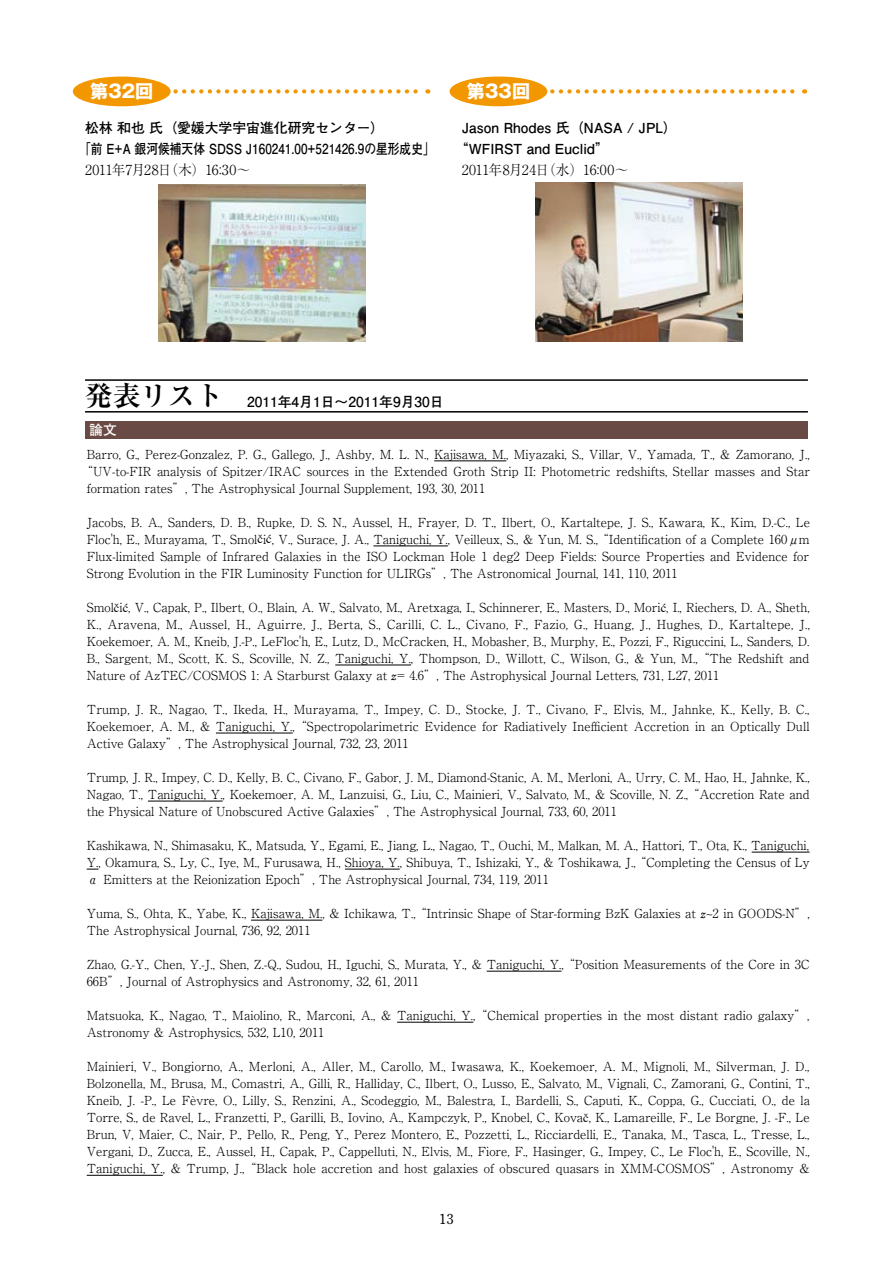
<style>
.page{position:relative;width:893px;height:1263px;background:#fff}
.page>*{position:absolute;margin:0;border:0;box-sizing:border-box;transform-origin:0 0}
.t1{font:700 18px "Gothic MB101 Pro";letter-spacing:-.01em;color:#fff}
.t2{font:700 13.8px/21.3px "Futo Go B101 Pro";color:#000}
.t3{font:300 13.8px "Ryumin Pro";letter-spacing:-.025em;color:#000}
.t4{font:700 13.8px "Futo Min A101 Pro";color:#000}
.t5{font:700 13.8px "Futo Go B101 Pro";color:#fff}
.t6{font:300 12.45px/17px "Ryumin Pro";color:#000;text-align:justify}
.s1{font-family:"Ryumin Pro";font-size:27.6px}
.s2{font-family:"Times";font-weight:400}
.s3{font-family:"Hoefler Text";font-weight:400;font-style:italic}
.s4{font-family:"Koz Min Pro";font-weight:400}
</style>
<div class="page">
<hr style="left:434px;top:460px;width:72px;height:1px;background:#000">
<hr style="left:373px;top:546px;width:75px;height:1px;background:#000">
<hr style="left:335px;top:665px;width:76px;height:1px;background:#000">
<hr style="left:216px;top:733px;width:77px;height:1px;background:#000">
<hr style="left:148px;top:801px;width:75px;height:1px;background:#000">
<hr style="left:752px;top:852px;width:58px;height:1px;background:#000">
<hr style="left:345px;top:869px;width:55px;height:1px;background:#000">
<hr style="left:251px;top:920px;width:71px;height:1px;background:#000">
<hr style="left:487px;top:971px;width:74px;height:1px;background:#000">
<hr style="left:397px;top:1022px;width:76px;height:1px;background:#000">
<hr style="left:87px;top:1175px;width:76px;height:1px;background:#000">
<div style="left:85px;top:421px;width:723px;height:17px;background:#694a44"></div>
<hr style="left:85px;top:379px;width:723px;height:2px;background:#000">
<hr style="left:85px;top:411px;width:723px;height:2px;background:#000">
<svg style="left:173px;top:89px;width:255px;height:5px"></svg>
<svg style="left:547px;top:89px;width:258px;height:5px"></svg>
<div style="left:73px;top:77px;width:98px;height:29px;background:#f39700;border-radius:50%"></div>
<div style="left:450px;top:77px;width:97px;height:29px;background:#f39700;border-radius:50%"></div>
<img style="left:159px;top:184px;width:207px;height:157px">
<img style="left:536px;top:182px;width:206px;height:159px">
<h1 class="t1" style="left:90px;top:76px;width:65px">第32回</h1>
<h1 class="t1" style="left:467px;top:76px;width:65px">第33回</h1>
<p class="t2" style="left:79px;top:115px;width:357px;text-indent:6px">松林 和也 氏（愛媛大学宇宙進化研究センター）<br>「前 E+A 銀河候補天体 SDSS J160241.00+521426.9の星形成史」</p>
<p class="t3" style="left:85px;top:159px;width:167px">2011年7月28日（木）16:30〜</p>
<p class="t2" style="left:455px;top:115px;width:224px;text-indent:7px">Jason Rhodes 氏（NASA / JPL）“WFIRST and Euclid”</p>
<p class="t3" style="left:462px;top:159px;width:168px">2011年8月24日（水）16:00〜</p>
<p class="t2" style="left:85px;top:389px;width:360px"><span class="s1">発表リスト</span> 2011年4月1日～2011年9月30日</p>
<p class="t5" style="left:89px;top:419px;width:29px">論文</p>
<p class="t6" style="left:87px;top:445px;width:724px">Barro, G., Perez-Gonzalez, P. G., Gallego, J., Ashby, M. L. N., Kajisawa, M., Miyazaki, S., Villar, V., Yamada, T., &amp; Zamorano, J.,</p>
<p class="t6" style="left:81px;top:462px;width:731px">“UV-to-FIR analysis of Spitzer/IRAC sources in the Extended Groth Strip II: Photometric redshifts, Stellar masses and Star</p>
<p class="t6" style="left:87px;top:479px;width:400px">formation rates”, The Astrophysical Journal Supplement, 193, 30, 2011</p>
<p class="t6" style="left:87px;top:513px;width:725px">Jacobs, B. A., Sanders, D. B., Rupke, D. S. N., Aussel, H., Frayer, D. T., Ilbert, O., Kartaltepe, J. S., Kawara, K., Kim, D.-C., Le Floc'h, E., Murayama, T., Smol<span class="s2">č</span>i<span class="s2">ć</span>, V., Surace, J. A., Taniguchi, Y., Veilleux, S., &amp; Yun, M. S., “Identification of a Complete 160μm Flux-limited Sample of Infrared Galaxies in the ISO Lockman Hole 1 deg2 Deep Fields: Source Properties and Evidence for Strong Evolution in the FIR Luminosity Function for ULIRGs”, The Astronomical Journal, 141, 110, 2011</p>
<p class="t6" style="left:87px;top:598px;width:725px">Smol<span class="s2">č</span>i<span class="s2">ć</span>, V., Capak, P., Ilbert, O., Blain, A. W., Salvato, M., Aretxaga, I., Schinnerer, E., Masters, D., Mori<span class="s2">ć</span>, I., Riechers, D. A., Sheth, K., Aravena, M., Aussel, H., Aguirre, J., Berta, S., Carilli, C. L., Civano, F., Fazio, G., Huang, J., Hughes, D., Kartaltepe, J., Koekemoer, A. M., Kneib, J.-P., LeFloc'h, E., Lutz, D., McCracken, H., Mobasher, B., Murphy, E., Pozzi, F., Riguccini, L., Sanders, D.<br>B., Sargent, M., Scott, K. S., Scoville, N. Z., Taniguchi, Y., Thompson, D., Willott, C., Wilson, G., &amp; Yun, M., “The Redshift and Nature of AzTEC/COSMOS 1: A Starburst Galaxy at <span class="s3">z</span>= 4.6”, The Astrophysical Journal Letters, 731, L27, 2011</p>
<p class="t6" style="left:87px;top:700px;width:724px">Trump, J. R., Nagao, T., Ikeda, H., Murayama, T., Impey, C. D., Stocke, J. T., Civano, F., Elvis, M., Jahnke, K., Kelly, B. C., Koekemoer, A. M., &amp; Taniguchi, Y., “Spectropolarimetric Evidence for Radiatively Inefficient Accretion in an Optically Dull Active Galaxy”, The Astrophysical Journal, 732, 23, 2011</p>
<p class="t6" style="left:87px;top:768px;width:725px">Trump, J. R., Impey, C. D., Kelly, B. C., Civano, F., Gabor, J. M., Diamond-Stanic, A. M., Merloni, A., Urry, C. M., Hao, H., Jahnke, K., Nagao, T., Taniguchi, Y., Koekemoer, A. M., Lanzuisi, G., Liu, C., Mainieri, V., Salvato, M., &amp; Scoville, N. Z., “Accretion Rate and the Physical Nature of Unobscured Active Galaxies”, The Astrophysical Journal, 733, 60, 2011</p>
<p class="t6" style="left:87px;top:836px;width:724px">Kashikawa, N., Shimasaku, K., Matsuda, Y., Egami, E., Jiang, L., Nagao, T., Ouchi, M., Malkan, M. A., Hattori, T., Ota, K., Taniguchi, Y., Okamura, S., Ly, C., Iye, M., Furusawa, H., Shioya, Y., Shibuya, T., Ishizaki, Y., &amp; Toshikawa, J., “Completing the Census of Ly α Emitters at the Reionization Epoch”, The Astrophysical Journal, 734, 119, 2011</p>
<p class="t6" style="left:87px;top:904px;width:724px">Yuma, S., Ohta, K., Yabe, K., Kajisawa, M., &amp; Ichikawa, T., “Intrinsic Shape of Star-forming BzK Galaxies at <span class="s3">z</span><span class="s4">∼</span>2 in GOODS-N”,<br>The Astrophysical Journal, 736, 92, 2011</p>
<p class="t6" style="left:87px;top:955px;width:724px">Zhao, G.-Y., Chen, Y.-J., Shen, Z.-Q., Sudou, H., Iguchi, S., Murata, Y., &amp; Taniguchi, Y., “Position Measurements of the Core in 3C<br>66B”, Journal of Astrophysics and Astronomy, 32, 61, 2011</p>
<p class="t6" style="left:87px;top:1006px;width:724px">Matsuoka, K., Nagao, T., Maiolino, R., Marconi, A., &amp; Taniguchi, Y., “Chemical properties in the most distant radio galaxy”,<br>Astronomy &amp; Astrophysics, 532, L10, 2011</p>
<p class="t6" style="left:87px;top:1057px;width:725px">Mainieri, V., Bongiorno, A., Merloni, A., Aller, M., Carollo, M., Iwasawa, K., Koekemoer, A. M., Mignoli, M., Silverman, J. D., Bolzonella, M., Brusa, M., Comastri, A., Gilli, R., Halliday, C., Ilbert, O., Lusso, E., Salvato, M., Vignali, C., Zamorani, G., Contini, T., Kneib, J. -P., Le Fèvre, O., Lilly, S., Renzini, A., Scodeggio, M., Balestra, I., Bardelli, S., Caputi, K., Coppa, G., Cucciati, O., de la Torre, S., de Ravel, L., Franzetti, P., Garilli, B., Iovino, A., Kampczyk, P., Knobel, C., Kova<span class="s2">č</span>, K., Lamareille, F., Le Borgne, J. -F., Le Brun, V, Maier, C., Nair, P., Pello, R., Peng, Y., Perez Montero, E., Pozzetti, L., Ricciardelli, E., Tanaka, M., Tasca, L., Tresse, L., Vergani, D., Zucca, E., Aussel, H., Capak, P., Cappelluti, N., Elvis, M., Fiore, F., Hasinger, G., Impey, C., Le Floc'h, E., Scoville, N., Taniguchi, Y., &amp; Trump, J., “Black hole accretion and host galaxies of obscured quasars in XMM-COSMOS”, Astronomy &amp;</p>
<p class="t4" style="left:439px;top:1207px;width:16px">13</p>
</div>
